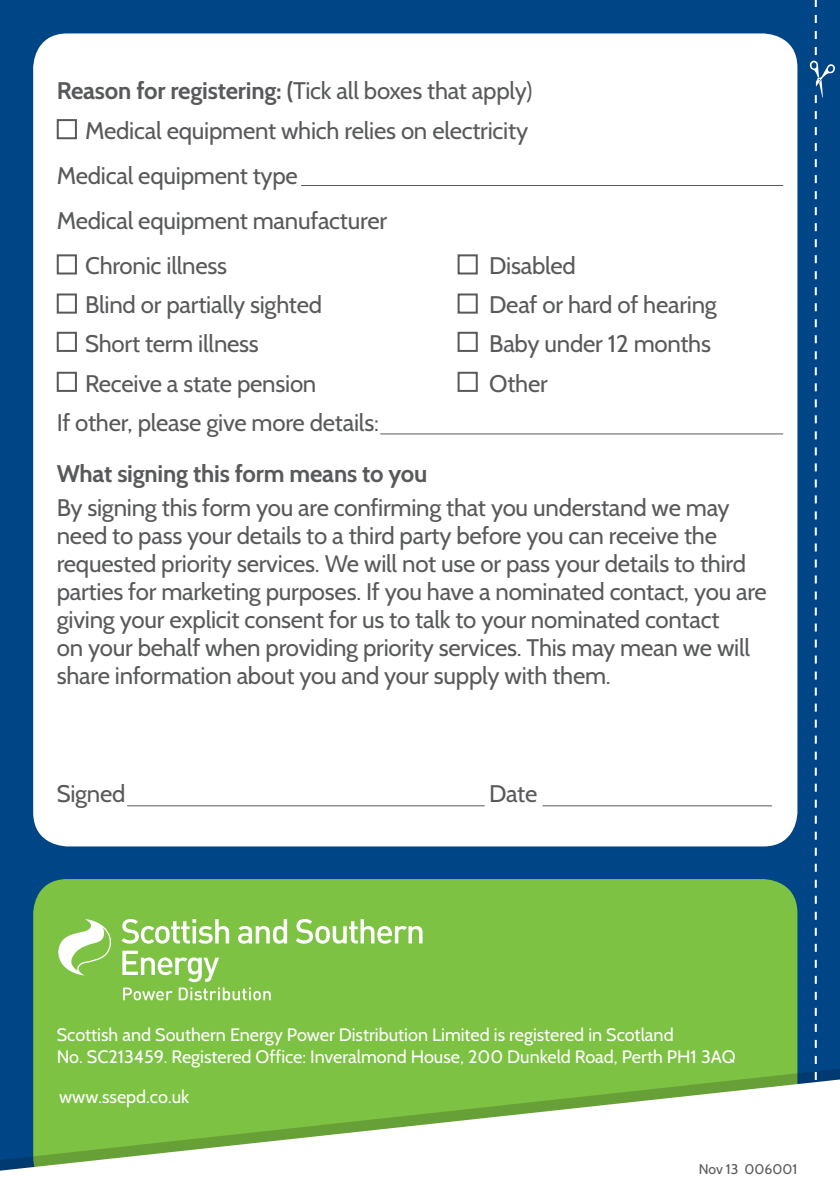
<style>
.page{position:relative;width:840px;height:1191px;background:#fff}
.page>*{position:absolute;margin:0;border:0;box-sizing:border-box;transform-origin:0 0}
.t1{font:24px/28px "Cabin";letter-spacing:-.01em;color:#58595b;text-align:right}
.t2{font:700 24px "Cabin";letter-spacing:-.01em;color:#58595b}
.t3{font:18px/22px "Cabin";color:#fff}
.t4{font:14px "Cabin";color:#58595b}
.s1{font-weight:700}
</style>
<div class="page">
<div style="left:0;top:0;width:839px;height:1191px;background:#004687"></div>
<div style="left:33px;top:33px;width:764px;height:813px;background:#fff;border-radius:34px"></div>
<div style="left:33px;top:879px;width:764px;height:312px;background:#7dc242;border-radius:34px"></div>
<svg style="left:0;top:1079px;width:839px;height:112px;fill:#fff"></svg>
<hr style="left:301px;top:185px;width:481px;height:1px;background:#58595b">
<hr style="left:380px;top:433px;width:402px;height:1px;background:#58595b">
<hr style="left:127px;top:805px;width:357px;height:1px;background:#58595b">
<hr style="left:542px;top:805px;width:229px;height:1px;background:#58595b">
<svg style="left:121px;top:919px;width:108px;height:24px"></svg>
<svg style="left:238px;top:919px;width:49px;height:24px"></svg>
<svg style="left:295px;top:919px;width:127px;height:24px"></svg>
<svg style="left:122px;top:950px;width:148px;height:50px"></svg>
<svg style="left:58px;top:919px;width:53px;height:56px"></svg>
<svg style="left:809px;top:0;width:25px;height:1191px"></svg>
<div style="left:57px;top:119px;width:20px;height:20px;border:2px solid #58595b"></div>
<div style="left:57px;top:254px;width:20px;height:20px;border:2px solid #58595b"></div>
<div style="left:457px;top:254px;width:20px;height:20px;border:2px solid #58595b"></div>
<div style="left:57px;top:293px;width:20px;height:21px;border:2px solid #58595b"></div>
<div style="left:457px;top:293px;width:20px;height:21px;border:2px solid #58595b"></div>
<div style="left:57px;top:332px;width:20px;height:20px;border:2px solid #58595b"></div>
<div style="left:457px;top:332px;width:20px;height:20px;border:2px solid #58595b"></div>
<div style="left:57px;top:372px;width:20px;height:20px;border:2px solid #58595b"></div>
<div style="left:457px;top:372px;width:20px;height:20px;border:2px solid #58595b"></div>
<p class="t1" style="left:57px;top:71px;width:477px;line-height:39.4px"><span class="s1">Reason for registering: (</span>Tick all boxes that apply)<br>Medical equipment which relies on electricity</p>
<p class="t1" style="left:57px;top:161px;width:242px">Medical equipment type</p>
<p class="t1" style="left:57px;top:206px;width:331px">Medical equipment manufacturer</p>
<p class="t1" style="left:85px;top:251px;width:143px">Chronic illness</p>
<p class="t1" style="left:489px;top:251px;width:88px">Disabled</p>
<p class="t1" style="left:85px;top:290px;width:238px">Blind or partially sighted</p>
<p class="t1" style="left:489px;top:290px;width:229px">Deaf or hard of hearing</p>
<p class="t1" style="left:85px;top:330px;width:175px">Short term illness</p>
<p class="t1" style="left:489px;top:330px;width:223px">Baby under 12 months</p>
<p class="t1" style="left:85px;top:369px;width:233px">Receive a state pension</p>
<p class="t1" style="left:489px;top:369px;width:60px">Other</p>
<p class="t1" style="left:57px;top:408px;width:323px">If other, please give more details:</p>
<p class="t2" style="left:57px;top:459px;width:372px">What signing this form means to you</p>
<p class="t1" style="left:57px;top:493px;width:711px;text-align:left">By signing this form you are confirming that you understand we may need to pass your details to a third party before you can receive the requested priority services. We will not use or pass your details to third parties for marketing purposes. If you have a nominated contact, you are giving your explicit consent for us to talk to your nominated contact<br>on your behalf when providing priority services. This may mean we will share information about you and your supply with them.</p>
<p class="t1" style="left:57px;top:779px;width:70px">Signed</p>
<p class="t1" style="left:489px;top:779px;width:50px">Date</p>
<p class="t3" style="left:57px;top:1024px;width:680px">Scottish and Southern Energy Power Distribution Limited is registered in Scotland<br>No. SC213459. Registered Office: Inveralmond House, 200 Dunkeld Road, Perth PH1 3AQ</p>
<p class="t3" style="left:59px;top:1085px;width:131px">www.ssepd.co.uk</p>
<p class="t4" style="left:698px;top:1160px;width:100px">Nov 13 006001</p>
</div>
